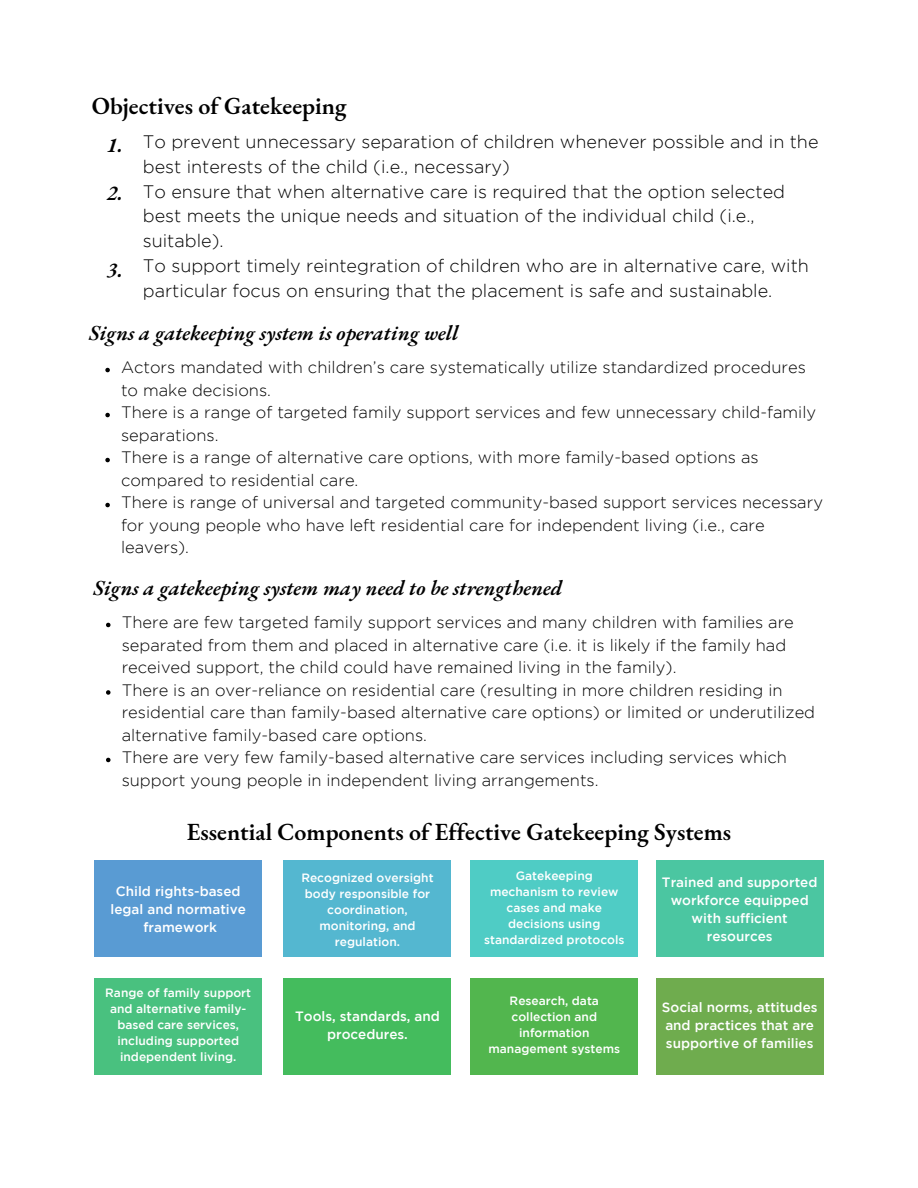
<style>
.page{position:relative;width:918px;height:1188px;background:#fff}
.page>*{position:absolute;margin:0;border:0;box-sizing:border-box;transform-origin:0 0}
.t1{font:600 24px "EB Garamond";color:#000}
.t2{font:italic 600 21px "EB Garamond";color:#000}
.t3{font:300 18px/24.8px "Gotham";color:#000}
.t4{font:300 16.5px/22.5px "Gotham";color:#000}
.t5{font:500 13.5px/18px "Gotham";color:#fff;text-align:center}
.t6{font:500 12px/16px "Gotham";color:#fff;text-align:center}
</style>
<div class="page">
<svg style="left:106px;top:623px;width:5px;height:4px"></svg>
<svg style="left:106px;top:690px;width:5px;height:5px"></svg>
<svg style="left:106px;top:758px;width:5px;height:4px"></svg>
<svg style="left:105px;top:368px;width:5px;height:4px"></svg>
<svg style="left:105px;top:413px;width:5px;height:4px"></svg>
<svg style="left:105px;top:458px;width:5px;height:4px"></svg>
<svg style="left:105px;top:503px;width:5px;height:4px"></svg>
<div style="left:284px;top:978px;width:167px;height:97px;background:#44bc5d"></div>
<div style="left:284px;top:860px;width:167px;height:97px;background:#54b7d0"></div>
<div style="left:94px;top:860px;width:168px;height:97px;background:#599bd3"></div>
<div style="left:94px;top:978px;width:168px;height:97px;background:#49c17f"></div>
<div style="left:656px;top:860px;width:167px;height:97px;background:#4bc6a1"></div>
<div style="left:656px;top:978px;width:167px;height:97px;background:#6fac4e"></div>
<div style="left:470px;top:860px;width:168px;height:97px;background:#4fccc5"></div>
<div style="left:470px;top:978px;width:168px;height:97px;background:#52b64e"></div>
<p class="t1" style="left:92px;top:90px;width:256px">Objectives of Gatekeeping</p>
<p class="t3" style="left:143px;top:131px;width:677px">To prevent unnecessary separation of children whenever possible and in the best interests of the child (i.e., necessary)</p>
<p class="t3" style="left:143px;top:180px;width:644px">To ensure that when alternative care is required that the option selected best meets the unique needs and situation of the individual child (i.e., suitable).</p>
<p class="t3" style="left:143px;top:254px;width:668px">To support timely reintegration of children who are in alternative care, with particular focus on ensuring that the placement is safe and sustainable.</p>
<p class="t2" style="left:107px;top:131px;width:18px">1.</p>
<p class="t2" style="left:107px;top:179px;width:18px">2.</p>
<p class="t2" style="left:107px;top:256px;width:18px">3.</p>
<p class="t2" style="left:89px;top:319px;width:371px">Signs a gatekeeping system is operating well</p>
<p class="t4" style="left:121px;top:357px;width:686px">Actors mandated with children’s care systematically utilize standardized procedures to make decisions.</p>
<p class="t4" style="left:121px;top:402px;width:697px">There is a range of targeted family support services and few unnecessary child-family separations.</p>
<p class="t4" style="left:121px;top:447px;width:639px">There is a range of alternative care options, with more family-based options as compared to residential care.</p>
<p class="t4" style="left:121px;top:492px;width:704px">There is range of universal and targeted community-based support services necessary for young people who have left residential care for independent living (i.e., care leavers).</p>
<p class="t2" style="left:94px;top:574px;width:470px">Signs a gatekeeping system may need to be strengthened</p>
<p class="t4" style="left:122px;top:612px;width:674px">There are few targeted family support services and many children with families are separated from them and placed in alternative care (i.e. it is likely if the family had received support, the child could have remained living in the family).</p>
<p class="t4" style="left:122px;top:680px;width:695px">There is an over-reliance on residential care (resulting in more children residing in residential care than family-based alternative care options) or limited or underutilized alternative family-based care options.</p>
<p class="t4" style="left:122px;top:747px;width:667px">There are very few family-based alternative care services including services which support young people in independent living arrangements.</p>
<p class="t1" style="left:187px;top:815px;width:546px">Essential Components of Effective Gatekeeping Systems</p>
<p class="t5" style="left:111px;top:883px;width:137px">Child rights-based legal and normative</p>
<p class="t5" style="left:144px;top:919px;width:75px">framework</p>
<p class="t6" style="left:484px;top:868px;width:142px">Gatekeeping mechanism to review cases and make decisions using standardized protocols</p>
<p class="t6" style="left:301px;top:870px;width:134px">Recognized oversight body responsible for coordination, monitoring, and regulation.</p>
<p class="t5" style="left:662px;top:874px;width:157px">Trained and supported workforce equipped with sufficient resources</p>
<p class="t6" style="left:105px;top:986px;width:147px">Range of family support and alternative family&shy;based care services, including supported independent living.</p>
<p class="t5" style="left:295px;top:1008px;width:146px">Tools, standards, and procedures.</p>
<p class="t6" style="left:489px;top:994px;width:133px">Research, data collection and information management systems</p>
<p class="t5" style="left:662px;top:999px;width:157px;text-align:left">Social norms, attitudes and practices that are supportive of families</p>
</div>
